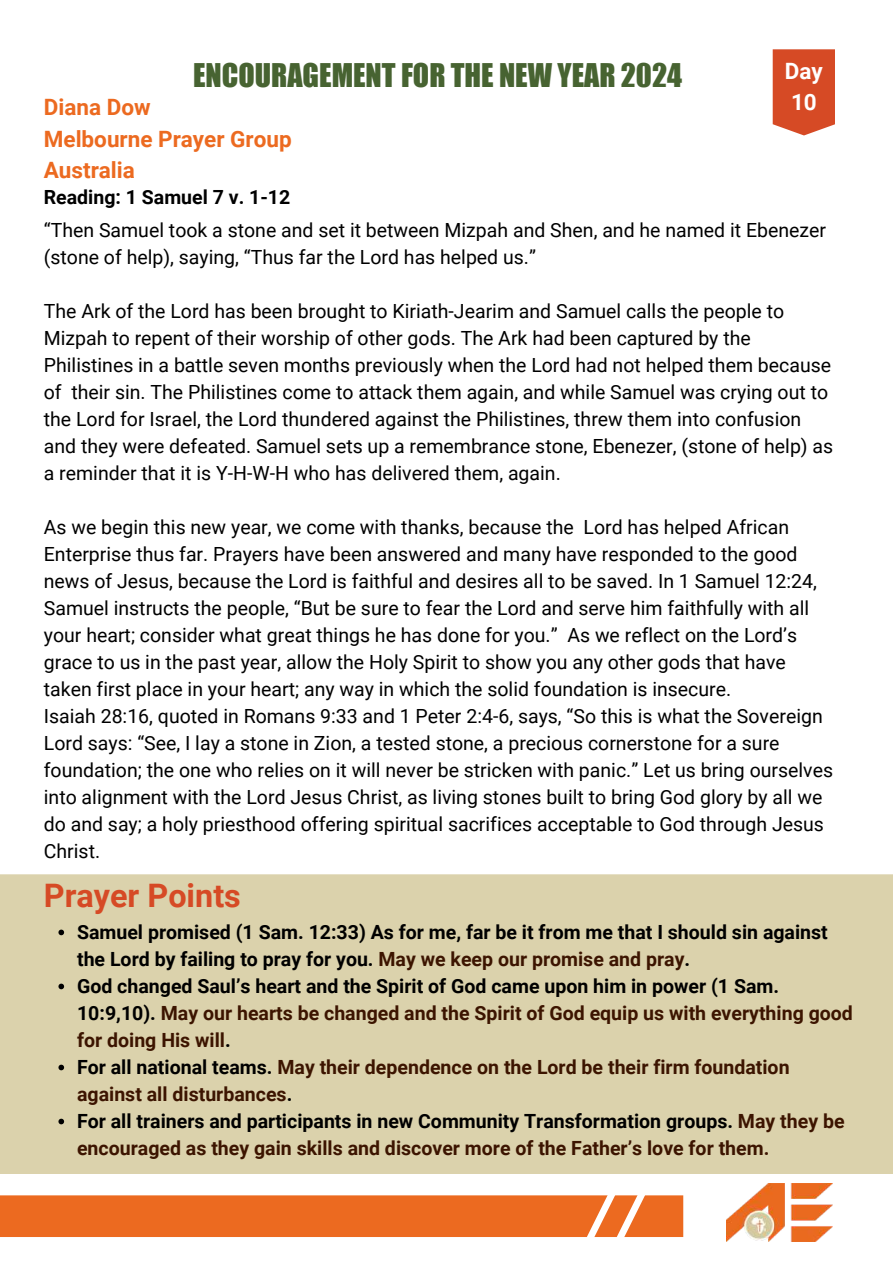
<style>
.page{position:relative;width:893px;height:1264px;background:#fff}
.page>*{position:absolute;margin:0;border:0;box-sizing:border-box;transform-origin:0 0}
.t1{font:700 32.4px "Roboto";color:#d64a25}
.t2{font:30px "Impact";color:#476331}
.t3{font:700 22.5px/31.5px "Roboto";color:#ec6a20}
.t4{font:700 22.5px/31.5px "Roboto";color:#fff}
.t5{font:19.5px/27px "Roboto";color:#000}
.t6{font:700 19.5px/27px "Roboto";color:#000}
.s1{color:#3c1400}
</style>
<div class="page">
<div style="left:0;top:1195px;width:683px;height:41px;background:#ec6a20"></div>
<svg style="left:580px;top:1195px;width:71px;height:42px"></svg>
<img style="left:726px;top:1183px;width:106px;height:58px">
<svg style="left:772px;top:49px;width:63px;height:86px;background:#d95735"></svg>
<div style="left:0;top:874px;width:892px;height:300px;background:#dbd2ac"></div>
<svg style="left:58px;top:929px;width:6px;height:6px"></svg>
<svg style="left:58px;top:983px;width:6px;height:6px"></svg>
<svg style="left:58px;top:1064px;width:6px;height:6px"></svg>
<svg style="left:58px;top:1118px;width:6px;height:6px"></svg>
<h2 class="t2" style="left:193px;top:57px;width:490px">ENCOURAGEMENT FOR THE NEW YEAR 2024</h2>
<p class="t3" style="left:44px;top:92px;width:249px">Diana Dow<br>Melbourne Prayer Group<br>Australia</p>
<p class="t6" style="left:44px;top:184px;width:248px">Reading: 1 Samuel 7 v. 1-12</p>
<p class="t4" style="left:784px;top:55px;width:39px">Day<br>10</p>
<p class="t5" style="left:44px;top:217px;width:783px">“Then Samuel took a stone and set it between Mizpah and Shen, and he named it Ebenezer (stone of help), saying, “Thus far the Lord has helped us.”</p>
<p class="t5" style="left:44px;top:298px;width:790px">The Ark of the Lord has been brought to Kiriath-Jearim and Samuel calls the people to Mizpah to repent of their worship of other gods. The Ark had been captured by the Philistines in a battle seven months previously when the Lord had not helped them because of their sin. The Philistines come to attack them again, and while Samuel was crying out to the Lord for Israel, the Lord thundered against the Philistines, threw them into confusion and they were defeated. Samuel sets up a remembrance stone, Ebenezer, (stone of help) as a reminder that it is Y-H-W-H who has delivered them, again.</p>
<p class="t5" style="left:44px;top:514px;width:790px">As we begin this new year, we come with thanks, because the Lord has helped African Enterprise thus far. Prayers have been answered and many have responded to the good news of Jesus, because the Lord is faithful and desires all to be saved. In 1 Samuel 12:24, Samuel instructs the people, “But be sure to fear the Lord and serve him faithfully with all your heart; consider what great things he has done for you.” As we reflect on the Lord’s grace to us in the past year, allow the Holy Spirit to show you any other gods that have taken first place in your heart; any way in which the solid foundation is insecure.<br>Isaiah 28:16, quoted in Romans 9:33 and 1 Peter 2:4-6, says, “So this is what the Sovereign Lord says: “See, I lay a stone in Zion, a tested stone, a precious cornerstone for a sure foundation; the one who relies on it will never be stricken with panic.” Let us bring ourselves into alignment with the Lord Jesus Christ, as living stones built to bring God glory by all we do and say; a holy priesthood offering spiritual sacrifices acceptable to God through Jesus Christ.</p>
<h1 class="t1" style="left:44px;top:877px;width:198px">Prayer Points</h1>
<p class="t6" style="left:77px;top:918px;width:777px">Samuel promised (1 Sam. 12:33) As for me, far be it from me that I should sin against the Lord by failing to pray for you. <span class="s1">May we keep our promise and pray</span>.<br>God changed Saul’s heart and the Spirit of God came upon him in power (1 Sam.<br>10:9,10). <span class="s1">May our hearts be changed and the Spirit of God equip us with everything good for doing His will</span>.<br>For all national teams. <span class="s1">May their dependence on the Lord be their firm foundation against all disturbances</span>.<br>For all trainers and participants in new Community Transformation groups. <span class="s1">May they be encouraged as they gain skills and discover more of the Father’s love for them.</span></p>
</div>
